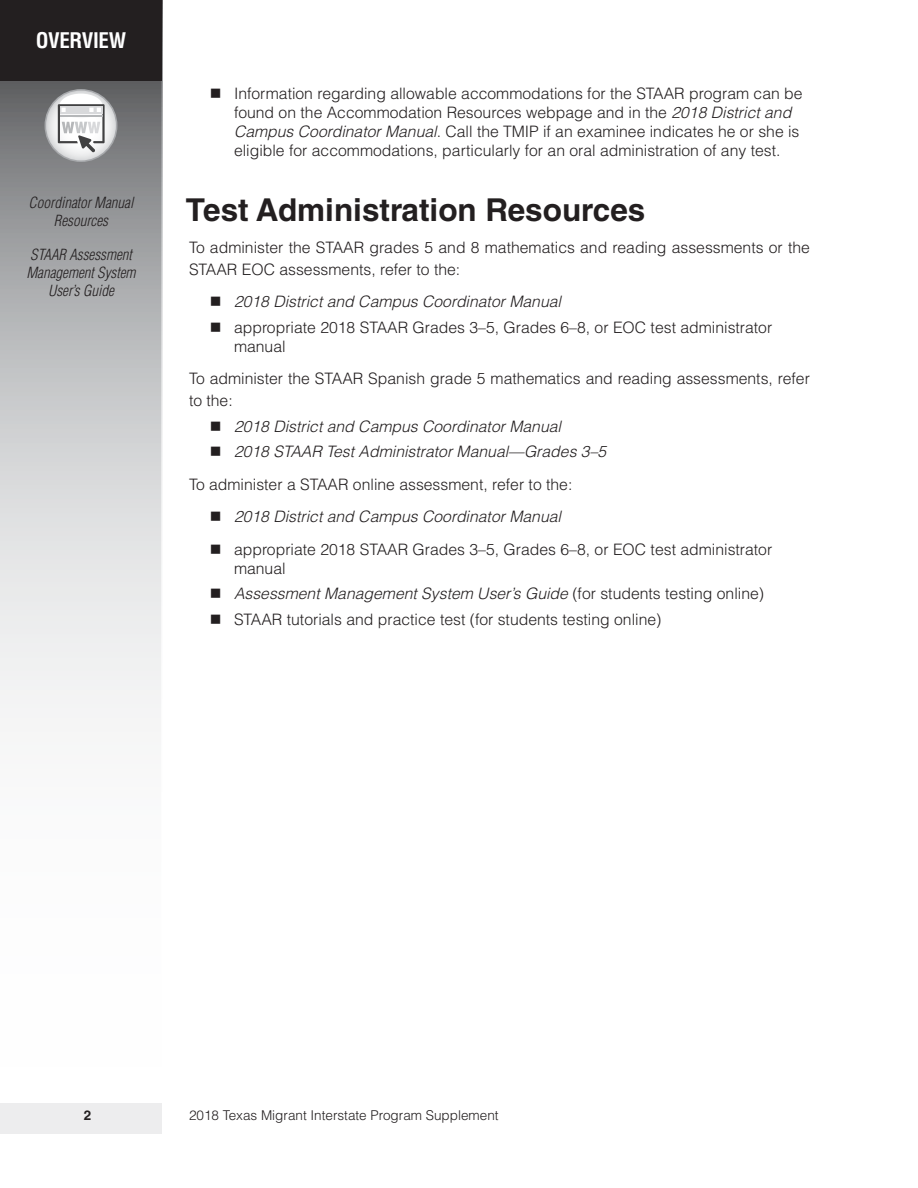
<style>
.page{position:relative;width:918px;height:1188px;background:#fff}
.page>*{position:absolute;margin:0;border:0;box-sizing:border-box;transform-origin:0 0}
.t1{font:700 31.5px "Helvetica LT Std";color:#231f20}
.t2{font:700 condensed 21px "Helvetica LT Std";letter-spacing:-.02em;color:#fff}
.t3{font:300 15.75px/18.9px "Helvetica LT Std";color:#231f20}
.t4{font:italic 300 15.75px "Helvetica LT Std";color:#231f20}
.t5{font:italic 300 condensed 15px/18px "Helvetica LT Std";color:#231f20;text-align:center}
.t6{font:300 13.5px "Helvetica LT Std";color:#231f20}
.t7{font:700 13.5px "Helvetica LT Std";color:#231f20}
.s1{font-style:italic}
.s2{font-style:normal}
</style>
<div class="page">
<svg style="left:0;top:0;width:163px;height:718px;background:#c1c2c4"></svg>
<div style="left:0;top:1103px;width:162px;height:31px;background:#ededee"></div>
<div style="left:0;top:0;width:162px;height:81px;background:#231f20"></div>
<svg style="left:45px;top:89px;width:72px;height:73px"></svg>
<svg style="left:46px;top:91px;width:70px;height:69px"></svg>
<svg style="left:58px;top:94px;width:47px;height:58px"></svg>
<hr style="left:60px;top:115px;width:42px;height:1px;background:#b5b7b9">
<h2 class="t2" style="left:36px;top:27px;width:92px">OVERVIEW</h2>
<p class="t5" style="left:29px;top:194px;width:106px">Coordinator Manual<br>Resources</p>
<p class="t5" style="left:26px;top:246px;width:111px">STAAR Assessment<br>Management System<br>User’s Guide</p>
<p class="t3" style="left:234px;top:84px;width:570px;text-indent:-24px">■ Information regarding allowable accommodations for the STAAR program can be found on the Accommodation Resources webpage and in the <span class="s1">2018 District and Campus Coordinator Manual</span>. Call the TMIP if an examinee indicates he or she is eligible for accommodations, particularly for an oral administration of any test.</p>
<h1 class="t1" style="left:186px;top:190px;width:461px">Test Administration Resources</h1>
<p class="t3" style="left:189px;top:236px;width:622px;line-height:21.8px">To administer the STAAR grades 5 and 8 mathematics and reading assessments or the<br>STAAR EOC assessments, refer to the:</p>
<p class="t4" style="left:210px;top:292px;width:353px">■ 2018 District and Campus Coordinator Manual</p>
<p class="t3" style="left:234px;top:318px;width:540px;text-indent:-24px">■ appropriate 2018 STAAR Grades 3–5, Grades 6–8, or EOC test administrator manual</p>
<p class="t3" style="left:189px;top:368px;width:622px;line-height:21.8px">To administer the STAAR Spanish grade 5 mathematics and reading assessments, refer to the:</p>
<p class="t4" style="left:210px;top:416px;width:353px">■ 2018 District and Campus Coordinator Manual</p>
<p class="t3" style="left:189px;top:435px;width:419px;line-height:32.5px;text-indent:21px">■ <span class="s1">2018 STAAR Test Administrator Manual—Grades 3–5<br></span>To administer a STAAR online assessment, refer to the:</p>
<p class="t4" style="left:210px;top:507px;width:353px">■ 2018 District and Campus Coordinator Manual</p>
<p class="t3" style="left:234px;top:540px;width:540px;text-indent:-24px">■ appropriate 2018 STAAR Grades 3–5, Grades 6–8, or EOC test administrator manual</p>
<p class="t4" style="left:210px;top:584px;width:556px">■ Assessment Management System User’s Guide <span class="s2">(for students testing online)</span></p>
<p class="t3" style="left:210px;top:610px;width:453px">■ STAAR tutorials and practice test (for students testing online)</p>
<p class="t7" style="left:84px;top:1107px;width:9px">2</p>
<p class="t6" style="left:189px;top:1107px;width:311px">2018 Texas Migrant Interstate Program Supplement</p>
</div>
